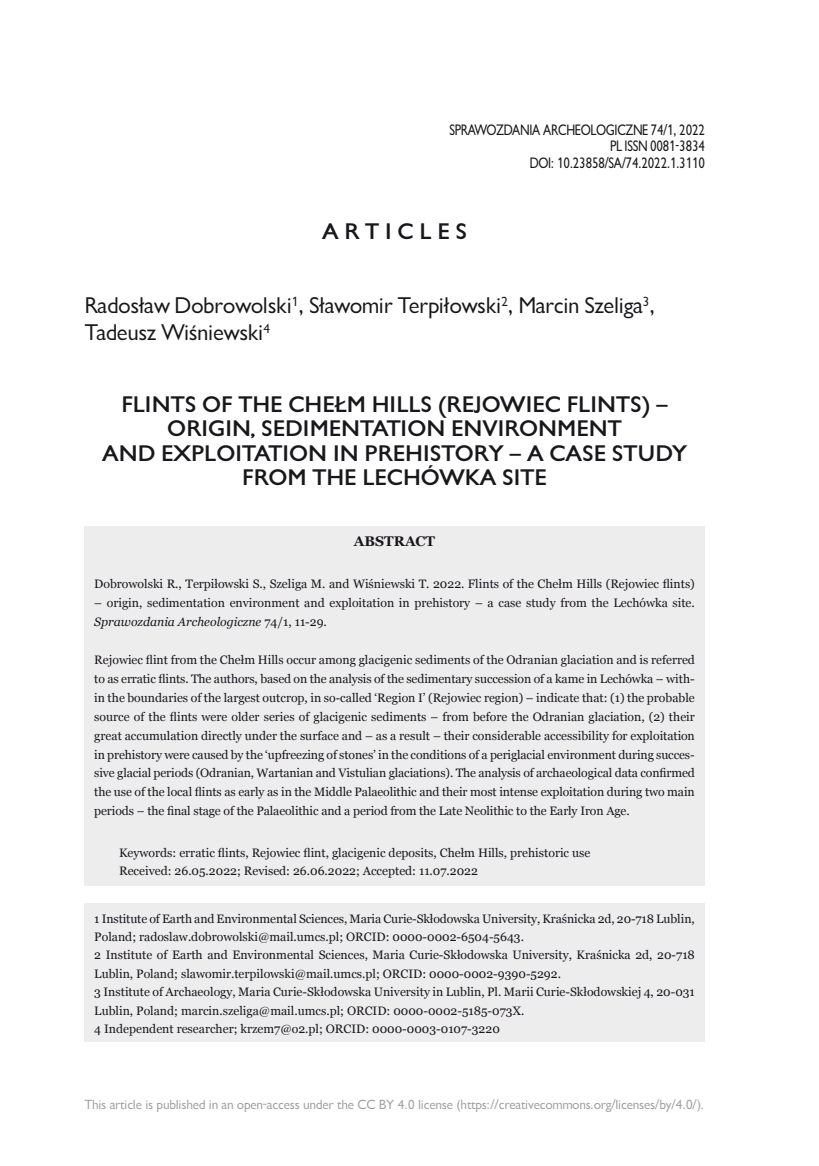
<style>
.page{position:relative;width:819px;height:1166px;background:#fff}
.page>*{position:absolute;margin:0;border:0;box-sizing:border-box;transform-origin:0 0}
.t1{font:700 21px/24.5px "Gilead CEFN";color:#1a171c;text-align:center}
.t2{font:21px/26.2px "Gilead CEFN";color:#1a171c}
.t3{font:14px/16.8px "Gilead C Cnd EFN";color:#1a171c;text-align:right}
.t4{font:700 14px "Georgia";color:#1a171c}
.t5{font:12.25px/18.9px "Georgia";color:#1a171c}
.t6{font:12.25px "Gilead CEFN";color:#9d9ea0}
.s1{font-style:italic}
</style>
<div class="page">
<div style="left:84px;top:526px;width:620px;height:359px;background:#ededee"></div>
<div style="left:84px;top:903px;width:620px;height:139px;background:#ededee"></div>
<p class="t3" style="left:449px;top:121px;width:257px">SPRAWOZDANIA ARCHEOLOGICZNE 74/1, 2022<br>PL ISSN 0081-3834<br>DOI: 10.23858/SA/74.2022.1.3110</p>
<h1 class="t1" style="left:322px;top:219px;width:147px">A R T I C L E S</h1>
<h1 class="t2" style="left:84px;top:293px;width:572px">Radosław Dobrowolski<sup>1</sup>, Sławomir Terpiłowski<sup>2</sup>, Marcin Szeliga<sup>3</sup>,<br>Tadeusz Wiśniewski<sup>4</sup></h1>
<h1 class="t1" style="left:102px;top:392px;width:586px">FLINTS OF THE CHEŁM H ILLS (REJOWIEC FLINTS) – ORIGIN, SEDIMENTATION ENVIRONMENT<br>AND EXPLOITATION IN PREHISTORY – A CASE STUDY FROM THE LECHÓWKA SITE</h1>
<p class="t4" style="left:354px;top:534px;width:83px">ABSTRACT</p>
<p class="t5" style="left:94px;top:575px;width:602px">Dobrowolski R., Terpiłowski S., Szeliga M. and Wiśniewski T. 2022. Flints of the Chełm Hills (Rejowiec flints)</p>
<p class="t5" style="left:94px;top:593px;width:602px">– origin, sedimentation environment and exploitation in prehistory – a case study from the Lechówka site.<br><span class="s1">Sprawozdania Archeologiczne</span> 74/1, 11-29.</p>
<p class="t5" style="left:94px;top:650px;width:602px;text-align:justify">Rejowiec flint from the Chełm Hills occur among glacigenic sediments of the Odranian glaciation and is referred to as erratic flints. The authors, based on the analysis of the sedimentary succession of a kame in Lechówka – with&shy;in the boundaries of the largest outcrop, in so-called ‘Region I’ (Rejowiec region) – indicate that: (1) the probable source of the flints were older series of glacigenic sediments – from before the Odranian glaciation, (2) their great accumulation directly under the surface and – as a result – their considerable accessibility for exploitation in prehistory were caused by the ‘upfreezing of stones’ in the conditions of a periglacial environment during succes&shy;sive glacial periods (Odranian, Wartanian and Vistulian glaciations). The analysis of archaeological data confirmed the use of the local flints as early as in the Middle Palaeolithic and their most intense exploitation during two main periods – the final stage of the Palaeolithic and a period from the Late Neolithic to the Early Iron Age.</p>
<p class="t5" style="left:119px;top:843px;width:473px;line-height:18.4px">Keywords: erratic flints, Rejowiec flint, glacigenic deposits, Chełm Hills, prehistoric use<br>Received: 26.05.2022; Revised: 26.06.2022; Accepted: 11.07.2022</p>
<p class="t5" style="left:94px;top:909px;width:602px;line-height:18.4px">1 Institute of Earth and Environmental Sciences, Maria Curie-Skłodowska University, Kraśnicka 2d, 20-718 Lublin, Poland; radoslaw.dobrowolski@mail.umcs.pl; ORCID: 0000-0002-6504-5643.<br>2 Institute of Earth and Environmental Sciences, Maria Curie-Skłodowska University, Kraśnicka 2d, 20-718<br>Lublin, Poland; slawomir.terpilowski@mail.umcs.pl; ORCID: 0000-0002-9390-5292.<br>3 Institute of Archaeology, Maria Curie-Skłodowska University in Lublin, Pl. Marii Curie-Skłodowskiej 4, 20-031<br>Lublin, Poland; marcin.szeliga@mail.umcs.pl; ORCID: 0000-0002-5185-073X.<br>4 Independent researcher; krzem7@o2.pl; ORCID: 0000-0003-0107-3220</p>
<p class="t6" style="left:84px;top:1097px;width:621px">This article is published in an open-access under the CC BY 4.0 license (https://creativecommons.org/licenses/by/4.0/).</p>
</div>
